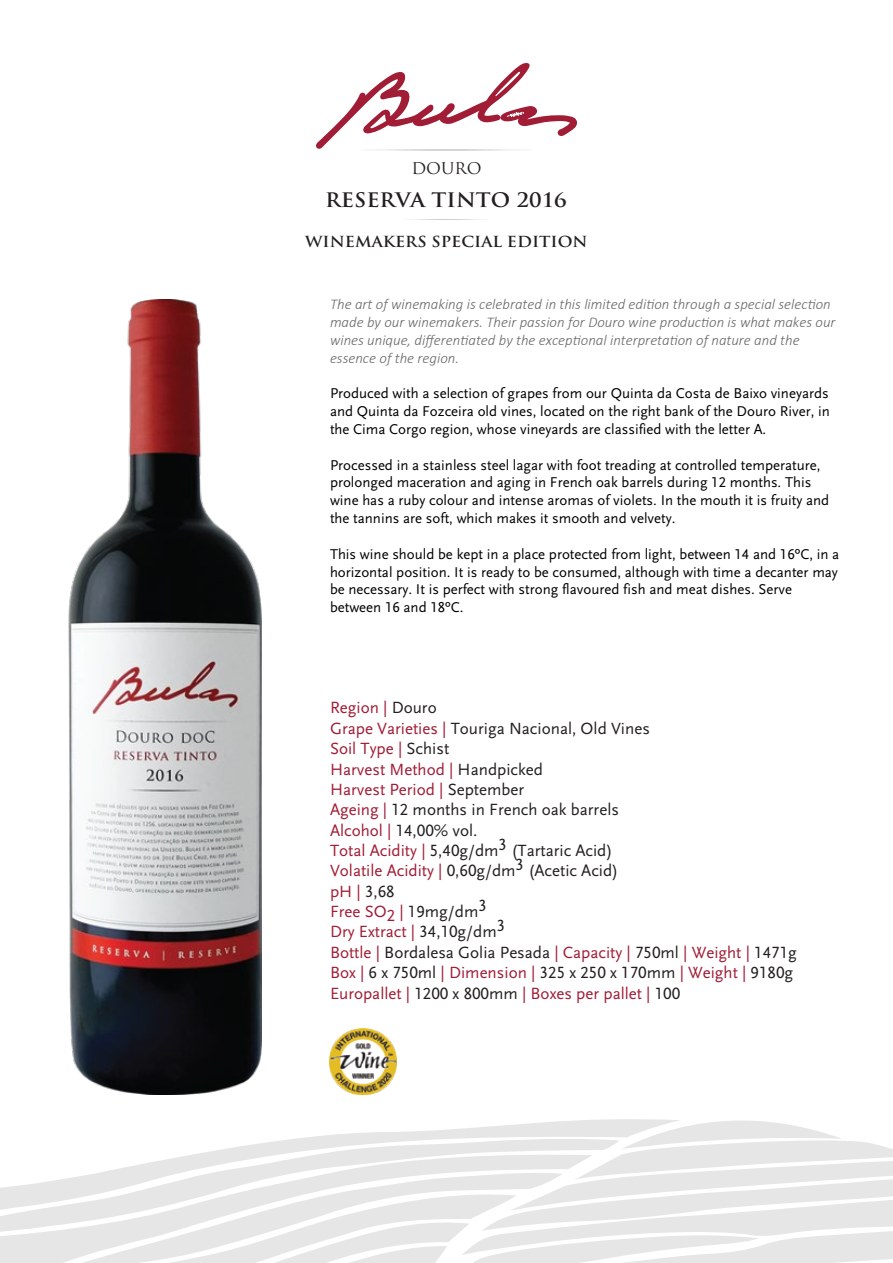
<style>
.page{position:relative;width:893px;height:1263px;background:#fff}
.page>*{position:absolute;margin:0;border:0;box-sizing:border-box;transform-origin:0 0}
.t1{font:700 19.5px "Trajan Pro";color:#231f20;scale:1.08 1}
.t2{font:16.95px/20.4px "Scala Sans Regular LF";color:#231f20}
.t3{font:15.75px "Trajan Pro";color:#231f20}
.t4{font:14.85px/17.9px "Scala Sans Regular LF";color:#000}
.t5{font:italic 300 14.85px/17.9px "Calibri";color:#666767}
.t6{font:700 14.85px "Trajan Pro";color:#231f20;scale:1.08 1}
.s1{color:#a11c35}
.s2{color:#a21c36}
</style>
<div class="page">
<img style="left:69px;top:299px;width:192px;height:795px">
<svg style="left:0;top:1119px;width:893px;height:144px;fill:#e6e6e6"></svg>
<svg style="left:316px;top:63px;width:261px;height:88px"></svg>
<svg style="left:411px;top:219px;width:71px;height:1px"></svg>
<img style="left:330px;top:1028px;width:66px;height:66px">
<p class="t3" style="left:411px;top:158px;width:72px">DOURO</p>
<h1 class="t1" style="left:325px;top:187px;width:225px">RESERVA TINTO 2016</h1>
<p class="t6" style="left:305px;top:232px;width:263px">WINEMAKERS SPECIAL EDITION</p>
<p class="t5" style="left:330px;top:295px;width:507px">The art of winemaking is celebrated in this limited edition through a special selection made by our winemakers. Their passion for Douro wine production is what makes our wines unique, differentiated by the exceptional interpretation of nature and the essence of the region.</p>
<p class="t4" style="left:330px;top:385px;width:501px;text-align:justify">Produced with a selection of grapes from our Quinta da Costa de Baixo vineyards and Quinta da Fozceira old vines, located on the right bank of the Douro River, in the Cima Corgo region, whose vineyards are classified with the letter A.</p>
<p class="t4" style="left:330px;top:456px;width:501px">Processed in a stainless steel lagar with foot treading at controlled temperature, prolonged maceration and aging in French oak barrels during 12 months. This wine has a ruby colour and intense aromas of violets. In the mouth it is fruity and the tannins are soft, which makes it smooth and velvety.</p>
<p class="t4" style="left:330px;top:545px;width:511px">This wine should be kept in a place protected from light, between 14 and 16ºC, in a horizontal position. It is ready to be consumed, although with time a decanter may be necessary. It is perfect with strong flavoured fish and meat dishes. Serve between 16 and 18ºC.</p>
<p class="t2" style="left:330px;top:698px;width:468px"><span class="s1">Region |</span> Douro<br><span class="s1">Grape Varieties |</span> Touriga Nacional, Old Vines<br><span class="s1">Soil Type |</span> Schist<br><span class="s1">Harvest Method |</span> Handpicked<br><span class="s1">Harvest Period |</span> September<br><span class="s1">Ageing |</span> 12 months in French oak barrels<br><span class="s1">Alcohol |</span> 14,00% vol.<br><span class="s1">Total Acidity |</span> 5,40g/dm3 (Tartaric Acid)<br><span class="s1">Volatile Acidity |</span> 0,60g/dm3 (Acetic Acid)<br><span class="s1">pH |</span> 3,68<br><span class="s1">Free SO</span><span class="s2">2</span> <span class="s1">|</span> 19mg/dm3<br><span class="s1">Dry Extract |</span> 34,10g/dm3<br><span class="s1">Bottle |</span> Bordalesa Golia Pesada <span class="s1">| Capacity |</span> 750ml <span class="s1">| Weight |</span> 1471g <span class="s1">Box |</span> 6 x 750ml <span class="s1">| Dimension |</span> 325 x 250 x 170mm <span class="s1">| Weight |</span> 9180g <span class="s1">Europallet |</span> 1200 x 800mm <span class="s2">|</span> <span class="s1">Boxes per pallet |</span> 100</p>
</div>
